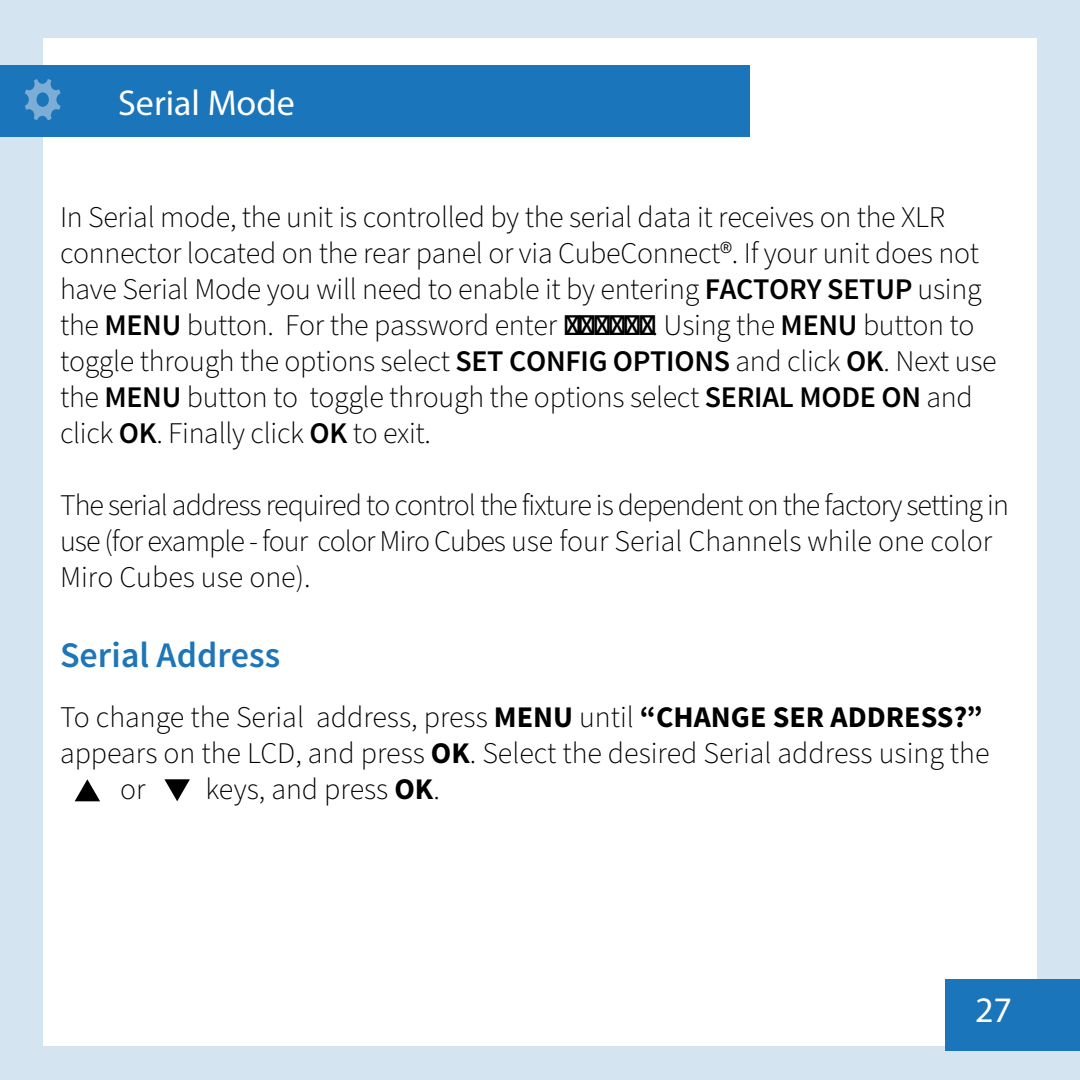
<style>
.page{position:relative;width:1080px;height:1080px;background:#d4e4f1}
.page>*{position:absolute;margin:0;border:0;box-sizing:border-box;transform-origin:0 0}
.t1{font:600 36px "Source Sans Pro";color:#1e75b7}
.t2{font:36px "Myriad Pro";color:#fff}
.t3{font:300 30px/36px "Source Sans Pro";letter-spacing:-.01em;color:#000}
.t4{font:300 30px/36px "Source Sans Pro";letter-spacing:-.03em;color:#000}
.s1{font-weight:600}
.s2{font-weight:700}
</style>
<div class="page">
<div style="left:43px;top:38px;width:993px;height:1008px;background:#fff"></div>
<div style="left:0;top:65px;width:750px;height:72px;background:#1b75ba"></div>
<div style="left:945px;top:979px;width:135px;height:72px;background:#1b75ba"></div>
<svg style="left:25px;top:79px;width:36px;height:41px"></svg>
<svg style="left:164px;top:779px;width:26px;height:22px"></svg>
<svg style="left:75px;top:779px;width:25px;height:22px"></svg>
<p class="t2" style="left:118px;top:80px;width:178px">Serial Mode</p>
<p class="t3" style="left:60px;top:200px;width:938px">In Serial mode, the unit is controlled by the serial data it receives on the XLR connector located on the rear panel or via CubeConnect®. If your unit does not have Serial Mode you will need to enable it by entering <span class="s1">FACTORY SETUP</span> using the <span class="s1">MENU</span> button. For the password enter <span class="s1">“3270”</span>. Using the <span class="s1">MENU</span> button to toggle through the options select <span class="s1">SET CONFIG OPTIONS</span> and click <span class="s1">OK</span>. Next use the <span class="s1">MENU</span> button to toggle through the options select <span class="s1">SERIAL MODE ON</span> and click <span class="s1">OK</span>. Finally click <span class="s1">OK</span> to exit.</p>
<p class="t4" style="left:60px;top:488px;width:950px">The serial address required to control the fixture is dependent on the factory setting in use (for example - four color Miro Cubes use four Serial Channels while one color<br>Miro Cubes use one).</p>
<p class="t1" style="left:60px;top:631px;width:222px">Serial Address</p>
<p class="t3" style="left:60px;top:700px;width:924px">To change the Serial address, press <span class="s2">MENU</span> until <span class="s2">“CHANGE SER ADDRESS?”</span></p>
<p class="t3" style="left:60px;top:736px;width:931px">appears on the LCD, and press <span class="s2">OK</span>. Select the desired Serial address using the</p>
<p class="t3" style="left:120px;top:772px;width:27px">or</p>
<p class="t3" style="left:205px;top:772px;width:236px">keys, and press <span class="s2">OK</span>.</p>
<p class="t2" style="left:975px;top:988px;width:38px">27</p>
</div>
